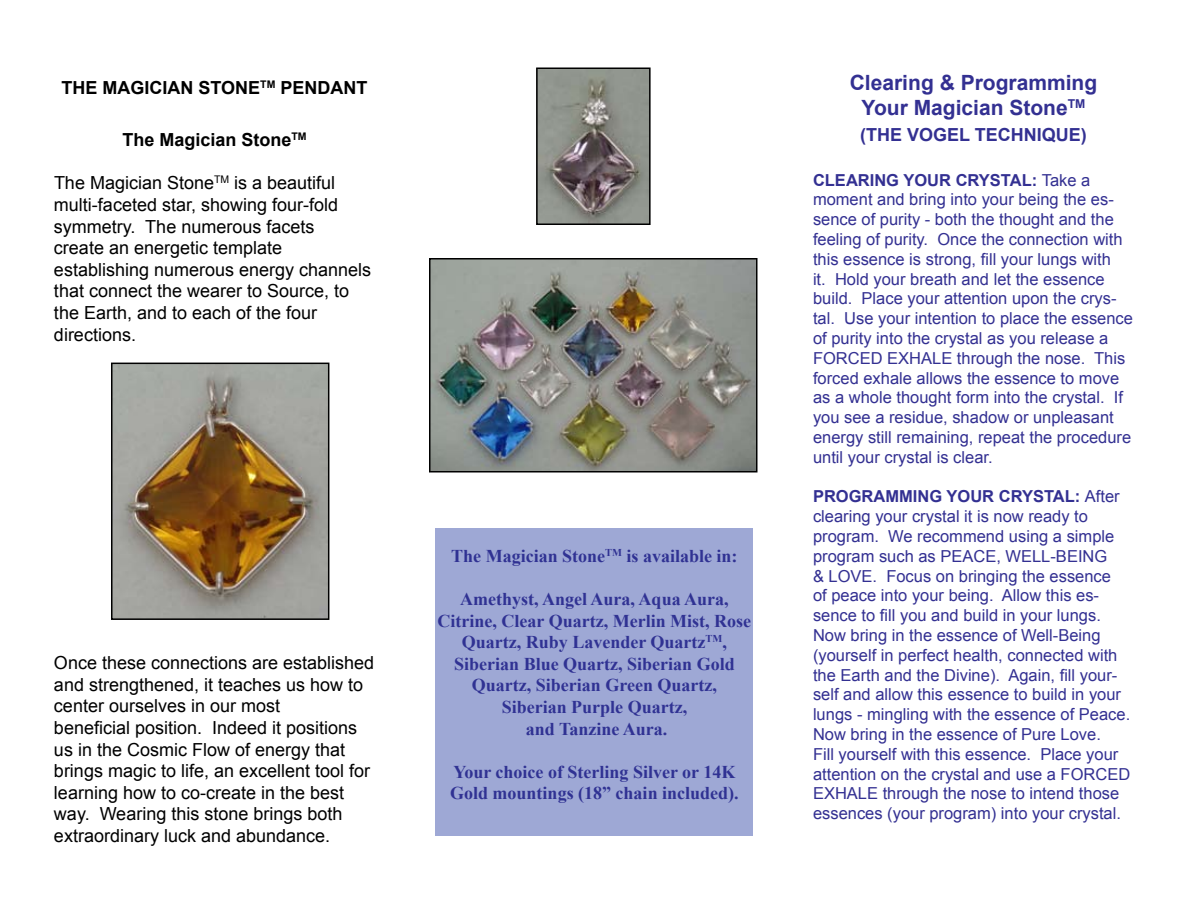
<style>
.page{position:relative;width:1188px;height:918px;background:#fff}
.page>*{position:absolute;margin:0;border:0;box-sizing:border-box;transform-origin:0 0}
.t1{font:700 21px/25.2px "Arial";color:#333092;text-align:center}
.t2{font:18px/21.6px "Arial";color:#000}
.t3{font:700 18px/21.6px "Times New Roman";color:#303293;text-align:center}
.t4{font:700 18px "Arial";color:#000}
.t5{font:700 18px "Arial";color:#333092}
.t6{font:16.5px/19.8px "Arial";color:#333092}
.s1{font-weight:700}
</style>
<div class="page">
<img style="left:432px;top:261px;width:323px;height:208px">
<div style="left:429px;top:258px;width:329px;height:214px;border:2px solid #000"></div>
<div style="left:436px;top:528px;width:317px;height:308px;background:#9ea8d5"></div>
<img style="left:114px;top:366px;width:212px;height:251px">
<div style="left:111px;top:363px;width:218px;height:257px;border:2px solid #000"></div>
<img style="left:539px;top:71px;width:109px;height:151px">
<div style="left:536px;top:68px;width:115px;height:157px;border:2px solid #000"></div>
<p class="t4" style="left:62px;top:76px;width:307px">THE MAGICIAN STONE<sup>TM</sup> PENDANT</p>
<p class="t4" style="left:122px;top:128px;width:186px">The Magician Stone<sup>TM</sup></p>
<p class="t2" style="left:54px;top:172px;width:319px">The Magician Stone<sup>TM</sup> is a beautiful multi-faceted star, showing four-fold symmetry. The numerous facets<br>create an energetic template establishing numerous energy channels that connect the wearer to Source, to the Earth, and to each of the four directions.</p>
<p class="t2" style="left:54px;top:652px;width:322px">Once these connections are established and strengthened, it teaches us how to center ourselves in our most<br>beneficial position. Indeed it positions us in the Cosmic Flow of energy that brings magic to life, an excellent tool for learning how to co-create in the best way. Wearing this stone brings both extraordinary luck and abundance.</p>
<p class="t3" style="left:451px;top:545px;width:288px">The Magician Stone<sup>TM</sup> is available in:</p>
<p class="t3" style="left:438px;top:588px;width:315px">Amethyst, Angel Aura, Aqua Aura,<br>Citrine, Clear Quartz, Merlin Mist, Rose<br>Quartz, Ruby Lavender Quartz<sup>TM</sup>,<br>Siberian Blue Quartz, Siberian Gold<br>Quartz, Siberian Green Quartz,<br>Siberian Purple Quartz,<br>and Tanzine Aura.</p>
<p class="t3" style="left:450px;top:761px;width:290px;text-align:left">Your choice of Sterling Silver or 14K<br>Gold mountings (18” chain included).</p>
<p class="t1" style="left:850px;top:71px;width:249px">Clearing &amp; Programming<br>Your Magician Stone<sup>TM</sup></p>
<p class="t5" style="left:860px;top:122px;width:228px">(THE VOGEL TECHNIQUE)</p>
<p class="t6" style="left:813px;top:170px;width:322px"><span class="s1">CLEARING YOUR CRYSTAL:</span> Take a moment and bring into your being the es&shy;sence of purity - both the thought and the feeling of purity. Once the connection with this essence is strong, fill your lungs with<br>it. Hold your breath and let the essence build. Place your attention upon the crys&shy;tal. Use your intention to place the essence of purity into the crystal as you release a FORCED EXHALE through the nose. This forced exhale allows the essence to move as a whole thought form into the crystal. If you see a residue, shadow or unpleasant energy still remaining, repeat the procedure until your crystal is clear.</p>
<p class="t6" style="left:813px;top:487px;width:319px"><span class="s1">PROGRAMMING YOUR CRYSTAL:</span> After clearing your crystal it is now ready to program. We recommend using a simple program such as PEACE, WELL-BEING<br>&amp; LOVE. Focus on bringing the essence<br>of peace into your being. Allow this es&shy;sence to fill you and build in your lungs.<br>Now bring in the essence of Well-Being (yourself in perfect health, connected with the Earth and the Divine). Again, fill your&shy;self and allow this essence to build in your lungs - mingling with the essence of Peace.<br>Now bring in the essence of Pure Love.<br>Fill yourself with this essence. Place your attention on the crystal and use a FORCED EXHALE through the nose to intend those essences (your program) into your crystal.</p>
</div>
